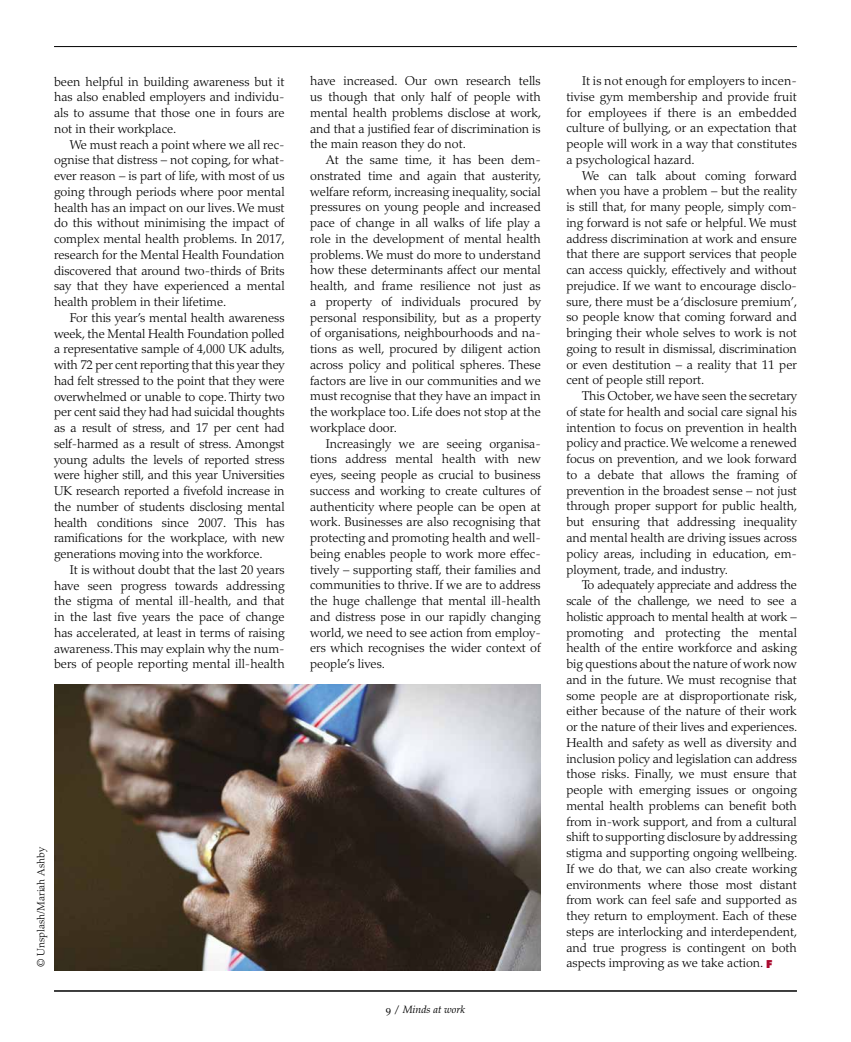
<style>
.page{position:relative;width:851px;height:1042px;background:#fff}
.page>*{position:absolute;margin:0;border:0;box-sizing:border-box;transform-origin:0 0}
.t1{font:300 12.75px/15.8px "Palatino LT Std";color:#000;text-align:justify}
.t2{font:300 10.5px "Palatino LT Std";color:#000}
.t3{font:italic 10.5px "Palatino LT Std";color:#000}
.s1{font-style:normal}
.s2{font-family:"Futura Std";font-weight:800;font-size:10.5px;color:#aa0a2f}
</style>
<div class="page">
<hr style="left:54px;top:46px;width:742px;height:1px;background:#000">
<hr style="left:54px;top:990px;width:742px;height:1px;background:#000">
<img style="left:54px;top:684px;width:486px;height:286px">
<p class="t1" style="left:54px;top:74px;width:232px">been helpful in building awareness but it has also enabled employers and individu&shy;als to assume that those one in fours are not in their workplace.</p>
<p class="t1" style="left:54px;top:136px;width:232px;text-indent:16px">We must reach a point where we all rec&shy;ognise that distress – not coping, for what&shy;ever reason – is part of life, with most of us going through periods where poor mental health has an impact on our lives. We must do this without minimising the impact of complex mental health problems. In 2017, research for the Mental Health Foundation discovered that around two-thirds of Brits say that they have experienced a mental health problem in their lifetime.</p>
<p class="t1" style="left:54px;top:310px;width:232px;text-indent:16px">For this year’s mental health awareness week, the Mental Health Foundation polled a representative sample of 4,000 UK adults, with 72 per cent reporting that this year they had felt stressed to the point that they were overwhelmed or unable to cope. Thirty two per cent said they had had suicidal thoughts as a result of stress, and 17 per cent had self-harmed as a result of stress. Amongst young adults the levels of reported stress were higher still, and this year Universities UK research reported a fivefold increase in the number of students disclosing mental health conditions since 2007. This has ramifications for the workplace, with new generations moving into the workforce.</p>
<p class="t1" style="left:54px;top:562px;width:232px;text-indent:16px">It is without doubt that the last 20 years have seen progress towards addressing the stigma of mental ill-health, and that in the last five years the pace of change has accelerated, at least in terms of raising awareness. This may explain why the num&shy;bers of people reporting mental ill-health</p>
<p class="t2" style="left:35px;top:967px;width:121px;rotate:-90deg">© Unsplash/Mariah Ashby</p>
<p class="t1" style="left:310px;top:73px;width:232px">have increased. Our own research tells us though that only half of people with mental health problems disclose at work, and that a justified fear of discrimination is the main reason they do not.</p>
<p class="t1" style="left:310px;top:152px;width:232px;text-indent:16px">At the same time, it has been dem&shy;onstrated time and again that austerity, welfare reform, increasing inequality, social pressures on young people and increased pace of change in all walks of life play a role in the development of mental health problems. We must do more to understand how these determinants affect our mental health, and frame resilience not just as a property of individuals procured by personal responsibility, but as a property of organisations, neighbourhoods and na&shy;tions as well, procured by diligent action across policy and political spheres. These factors are live in our communities and we must recognise that they have an impact in the workplace too. Life does not stop at the workplace door.</p>
<p class="t1" style="left:310px;top:436px;width:232px;text-indent:16px">Increasingly we are seeing organisa&shy;tions address mental health with new eyes, seeing people as crucial to business success and working to create cultures of authenticity where people can be open at work. Businesses are also recognising that protecting and promoting health and well&shy;being enables people to work more effec&shy;tively – supporting staff, their families and communities to thrive. If we are to address the huge challenge that mental ill-health and distress pose in our rapidly changing world, we need to see action from employ&shy;ers which recognises the wider context of people’s lives.</p>
<p class="t3" style="left:386px;top:1004px;width:81px"><span class="s1">9 /</span> Minds at work</p>
<p class="t1" style="left:566px;top:73px;width:232px;text-indent:16px">It is not enough for employers to incen&shy;tivise gym membership and provide fruit for employees if there is an embedded culture of bullying, or an expectation that people will work in a way that constitutes a psychological hazard.</p>
<p class="t1" style="left:566px;top:168px;width:232px;text-indent:16px">We can talk about coming forward when you have a problem – but the reality is still that, for many people, simply com&shy;ing forward is not safe or helpful. We must address discrimination at work and ensure that there are support services that people can access quickly, effectively and without prejudice. If we want to encourage disclo&shy;sure, there must be a ‘disclosure premium’, so people know that coming forward and bringing their whole selves to work is not going to result in dismissal, discrimination or even destitution – a reality that 11 per cent of people still report.</p>
<p class="t1" style="left:566px;top:388px;width:232px;text-indent:16px">This October, we have seen the secretary of state for health and social care signal his intention to focus on prevention in health policy and practice. We welcome a renewed focus on prevention, and we look forward to a debate that allows the framing of prevention in the broadest sense – not just through proper support for public health, but ensuring that addressing inequality and mental health are driving issues across policy areas, including in education, em&shy;ployment, trade, and industry.</p>
<p class="t1" style="left:566px;top:577px;width:232px;text-indent:16px">To adequately appreciate and address the scale of the challenge, we need to see a holistic approach to mental health at work – promoting and protecting the mental health of the entire workforce and asking big questions about the nature of work now and in the future. We must recognise that some people are at disproportionate risk, either because of the nature of their work or the nature of their lives and experiences.<br>Health and safety as well as diversity and inclusion policy and legislation can address those risks. Finally, we must ensure that people with emerging issues or ongoing mental health problems can benefit both from in-work support, and from a cultural shift to supporting disclosure by addressing stigma and supporting ongoing wellbeing.<br>If we do that, we can also create working environments where those most distant from work can feel safe and supported as they return to employment. Each of these steps are interlocking and interdependent, and true progress is contingent on both</p>
<p class="t1" style="left:566px;top:955px;width:208px">aspects improving as we take action. <span class="s2">F</span></p>
</div>
